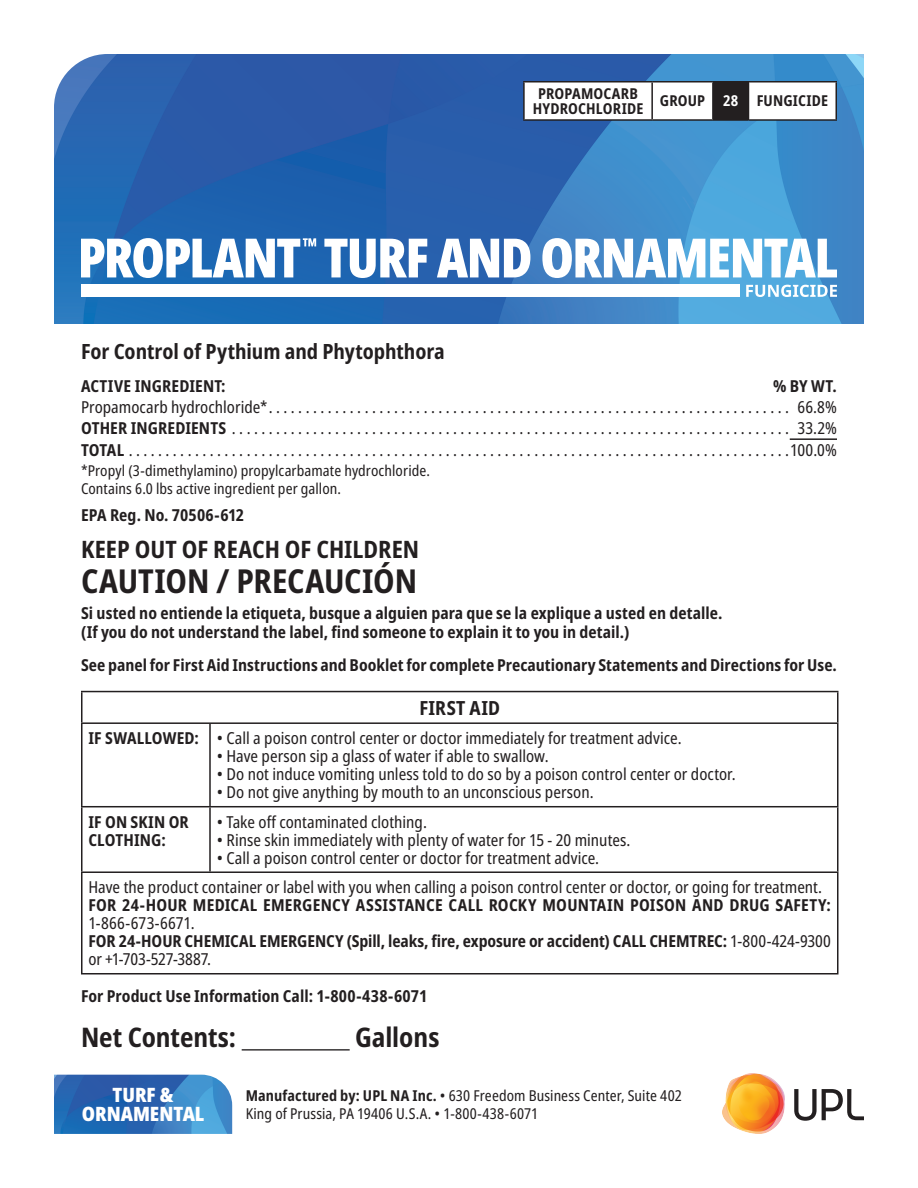
<style>
.page{position:relative;width:918px;height:1188px;background:#fff}
.page>*{position:absolute;margin:0;border:0;box-sizing:border-box;transform-origin:0 0}
.t1{font:700 condensed 33px "Noto Sans";color:#231f20}
.ANoto-Net_Contents{font:700 condensed 27px "Noto Sans";color:#231f20}
.t2{font:700 condensed 24px "Noto Sans";color:#231f20}
.t3{font:700 condensed 21px "Noto Sans";color:#231f20}
.t4{font:900 condensed 19.8px/18.9px "Noto Sans";color:#fff;text-align:center}
.ANoto-Head_C{font:700 condensed 19.5px "Noto Sans";letter-spacing:.02em;color:#231f20}
.ANoto-Body_Text_nsb{font:condensed 16.5px "Noto Sans";color:#231f20}
.ANoto-Body_Text_nsb-2{font:700 condensed 16.5px/18px "Noto Sans";letter-spacing:.005em;color:#231f20}
.ANoto-Body_Bold_L{font:700 condensed 16.5px/18px "Noto Sans";letter-spacing:.005em;color:#231f20}
.t5{font:condensed 15px/18px "Noto Sans";letter-spacing:.005em;color:#231f20}
.t6{font:700 condensed 15px/15px "Noto Sans";letter-spacing:.01em;color:#231f20;text-align:center}
.t7{font:700 condensed 15px "Noto Sans";color:#fff}
.s1{font-weight:700}
.s2{font-weight:400}
</style>
<div class="page">
<img style="left:54px;top:54px;width:810px;height:270px">
<hr style="left:790px;top:438px;width:47px;height:2px;background:#231f20">
<hr style="left:81px;top:691px;width:129px;height:1px;background:#231f20">
<hr style="left:81px;top:692px;width:1px;height:30px;background:#231f20">
<hr style="left:210px;top:691px;width:628px;height:1px;background:#231f20">
<hr style="left:837px;top:692px;width:1px;height:30px;background:#231f20">
<hr style="left:81px;top:722px;width:129px;height:2px;background:#231f20">
<hr style="left:81px;top:724px;width:1px;height:82px;background:#231f20">
<hr style="left:210px;top:722px;width:628px;height:2px;background:#231f20">
<hr style="left:209px;top:724px;width:2px;height:82px;background:#231f20">
<hr style="left:837px;top:724px;width:1px;height:82px;background:#231f20">
<hr style="left:81px;top:806px;width:129px;height:1px;background:#231f20">
<hr style="left:81px;top:807px;width:1px;height:64px;background:#231f20">
<hr style="left:210px;top:806px;width:628px;height:1px;background:#231f20">
<hr style="left:209px;top:807px;width:2px;height:64px;background:#231f20">
<hr style="left:837px;top:807px;width:1px;height:64px;background:#231f20">
<hr style="left:81px;top:871px;width:129px;height:2px;background:#231f20">
<hr style="left:81px;top:873px;width:1px;height:100px;background:#231f20">
<hr style="left:210px;top:871px;width:628px;height:2px;background:#231f20">
<hr style="left:837px;top:873px;width:1px;height:100px;background:#231f20">
<hr style="left:81px;top:973px;width:129px;height:2px;background:#231f20">
<hr style="left:210px;top:973px;width:628px;height:2px;background:#231f20">
<svg style="left:81px;top:238px;width:235px;height:40px"></svg>
<svg style="left:324px;top:239px;width:103px;height:39px"></svg>
<svg style="left:437px;top:239px;width:93px;height:38px"></svg>
<svg style="left:542px;top:238px;width:295px;height:40px"></svg>
<svg style="left:746px;top:285px;width:91px;height:12px"></svg>
<div style="left:81px;top:285px;width:658px;height:12px;background:#fff"></div>
<img style="left:54px;top:1075px;width:178px;height:59px">
<svg style="left:794px;top:1089px;width:70px;height:32px"></svg>
<img style="left:722px;top:1073px;width:63px;height:61px">
<hr style="left:242px;top:1049px;width:108px;height:2px;background:#231f20">
<svg style="left:525px;top:83px;width:311px;height:36px"></svg>
<div style="left:713px;top:82px;width:35px;height:38px;background:#231f20"></div>
<hr style="left:523px;top:81px;width:129px;height:2px;background:#231f20">
<hr style="left:523px;top:82px;width:2px;height:37px;background:#231f20">
<hr style="left:652px;top:81px;width:61px;height:2px;background:#231f20">
<hr style="left:651px;top:82px;width:2px;height:37px;background:#231f20">
<hr style="left:713px;top:81px;width:35px;height:2px;background:#231f20">
<hr style="left:712px;top:82px;width:2px;height:37px;background:#231f20">
<hr style="left:748px;top:81px;width:89px;height:2px;background:#231f20">
<hr style="left:748px;top:82px;width:1px;height:37px;background:#231f20">
<hr style="left:836px;top:82px;width:1px;height:37px;background:#231f20">
<hr style="left:523px;top:119px;width:129px;height:2px;background:#231f20">
<hr style="left:652px;top:119px;width:61px;height:2px;background:#231f20">
<hr style="left:713px;top:119px;width:35px;height:2px;background:#231f20">
<hr style="left:748px;top:119px;width:89px;height:2px;background:#231f20">
<p class="t6" style="left:533px;top:86px;width:112px">PROPAMOCARB<br>HYDROCHLORIDE</p>
<p class="t6" style="left:660px;top:93px;width:47px">GROUP</p>
<p class="t7" style="left:723px;top:90px;width:17px">28</p>
<p class="t6" style="left:757px;top:93px;width:73px">FUNGICIDE</p>
<p class="t3" style="left:81px;top:336px;width:365px">For Control of Pythium and Phytophthora</p>
<p class="ANoto-Body_Text_nsb-2" style="left:81px;top:378px;width:146px">ACTIVE INGREDIENT:</p>
<p class="ANoto-Body_Text_nsb-2" style="left:773px;top:378px;width:65px">% BY WT.</p>
<p class="ANoto-Body_Text_nsb" style="left:81px;top:395px;width:758px">Propamocarb hydrochloride* . . . . . . . . . . . . . . . . . . . . . . . . . . . . . . . . . . . . . . . . . . . . . . . . . . . . . . . . . . . . . . . . . . . . . . 66.8%</p>
<p class="ANoto-Body_Text_nsb" style="left:81px;top:417px;width:758px"><span class="s1">OTHER INGREDIENTS</span> . . . . . . . . . . . . . . . . . . . . . . . . . . . . . . . . . . . . . . . . . . . . . . . . . . . . . . . . . . . . . . . . . . . . . . . . . . . 33.2%</p>
<p class="ANoto-Body_Text_nsb" style="left:81px;top:439px;width:757px"><span class="s1">TOTAL</span> . . . . . . . . . . . . . . . . . . . . . . . . . . . . . . . . . . . . . . . . . . . . . . . . . . . . . . . . . . . . . . . . . . . . . . . . . . . . . . . . . . . . . . . . . 100.0%</p>
<p class="t5" style="left:81px;top:462px;width:349px">*Propyl (3-dimethylamino) propylcarbamate hydrochloride.</p>
<p class="t5" style="left:81px;top:480px;width:260px">Contains 6.0 lbs active ingredient per gallon.</p>
<p class="ANoto-Body_Text_nsb-2" style="left:81px;top:506px;width:165px">EPA Reg. No. 70506-612</p>
<p class="t2" style="left:81px;top:532px;width:340px">KEEP OUT OF REACH OF CHILDREN</p>
<p class="t1" style="left:81px;top:557px;width:338px">CAUTION / PRECAUCIÓN</p>
<p class="ANoto-Body_Text_nsb-2" style="left:81px;top:603px;width:643px;line-height:19.5px">Si usted no entiende la etiqueta, busque a alguien para que se la explique a usted en detalle. (If you do not understand the label, find someone to explain it to you in detail.)</p>
<p class="ANoto-Body_Text_nsb-2" style="left:81px;top:657px;width:757px">See panel for First Aid Instructions and Booklet for complete Precautionary Statements and Directions for Use.</p>
<p class="ANoto-Head_C" style="left:419px;top:693px;width:82px">FIRST AID</p>
<p class="ANoto-Body_Bold_L" style="left:88px;top:729px;width:112px">IF SWALLOWED:</p>
<p class="ANoto-Body_Text_nsb" style="left:217px;top:727px;width:464px">• Call a poison control center or doctor immediately for treatment advice.</p>
<p class="ANoto-Body_Text_nsb" style="left:217px;top:745px;width:331px">• Have person sip a glass of water if able to swallow.</p>
<p class="ANoto-Body_Text_nsb" style="left:217px;top:763px;width:519px">• Do not induce vomiting unless told to do so by a poison control center or doctor.</p>
<p class="ANoto-Body_Text_nsb" style="left:217px;top:781px;width:376px">• Do not give anything by mouth to an unconscious person.</p>
<p class="ANoto-Body_Bold_L" style="left:88px;top:813px;width:102px">IF ON SKIN OR<br>CLOTHING:</p>
<p class="ANoto-Body_Text_nsb" style="left:217px;top:810px;width:212px">• Take off contaminated clothing.</p>
<p class="ANoto-Body_Text_nsb" style="left:217px;top:828px;width:413px">• Rinse skin immediately with plenty of water for 15 - 20 minutes.</p>
<p class="ANoto-Body_Text_nsb" style="left:217px;top:846px;width:382px">• Call a poison control center or doctor for treatment advice.</p>
<p class="ANoto-Body_Text_nsb" style="left:88px;top:876px;width:733px">Have the product container or label with you when calling a poison control center or doctor, or going for treatment.</p>
<p class="ANoto-Body_Text_nsb-2" style="left:88px;top:896px;width:744px">FOR 24-HOUR MEDICAL EMERGENCY ASSISTANCE CALL ROCKY MOUNTAIN POISON AND DRUG SAFETY:<br><span class="s2">1-866-673-6671.</span></p>
<p class="ANoto-Body_Text_nsb-2" style="left:88px;top:932px;width:744px">FOR 24-HOUR CHEMICAL EMERGENCY (Spill, leaks, fire, exposure or accident) CALL CHEMTREC: <span class="s2">1-800-424-9300 or +1-703-527-3887.</span></p>
<p class="ANoto-Body_Text_nsb-2" style="left:81px;top:987px;width:348px">For Product Use Information Call: 1-800-438-6071</p>
<p class="ANoto-Net_Contents" style="left:81px;top:1018px;width:157px">Net Contents:</p>
<p class="ANoto-Net_Contents" style="left:355px;top:1018px;width:86px">Gallons</p>
<p class="t4" style="left:82px;top:1085px;width:124px">TURF &amp;<br>ORNAMENTAL</p>
<p class="t5" style="left:246px;top:1087px;width:438px"><span class="s1">Manufactured by: UPL NA Inc.</span> • 630 Freedom Business Center, Suite 402<br>King of Prussia, PA 19406 U.S.A. • 1-800-438-6071</p>
</div>
